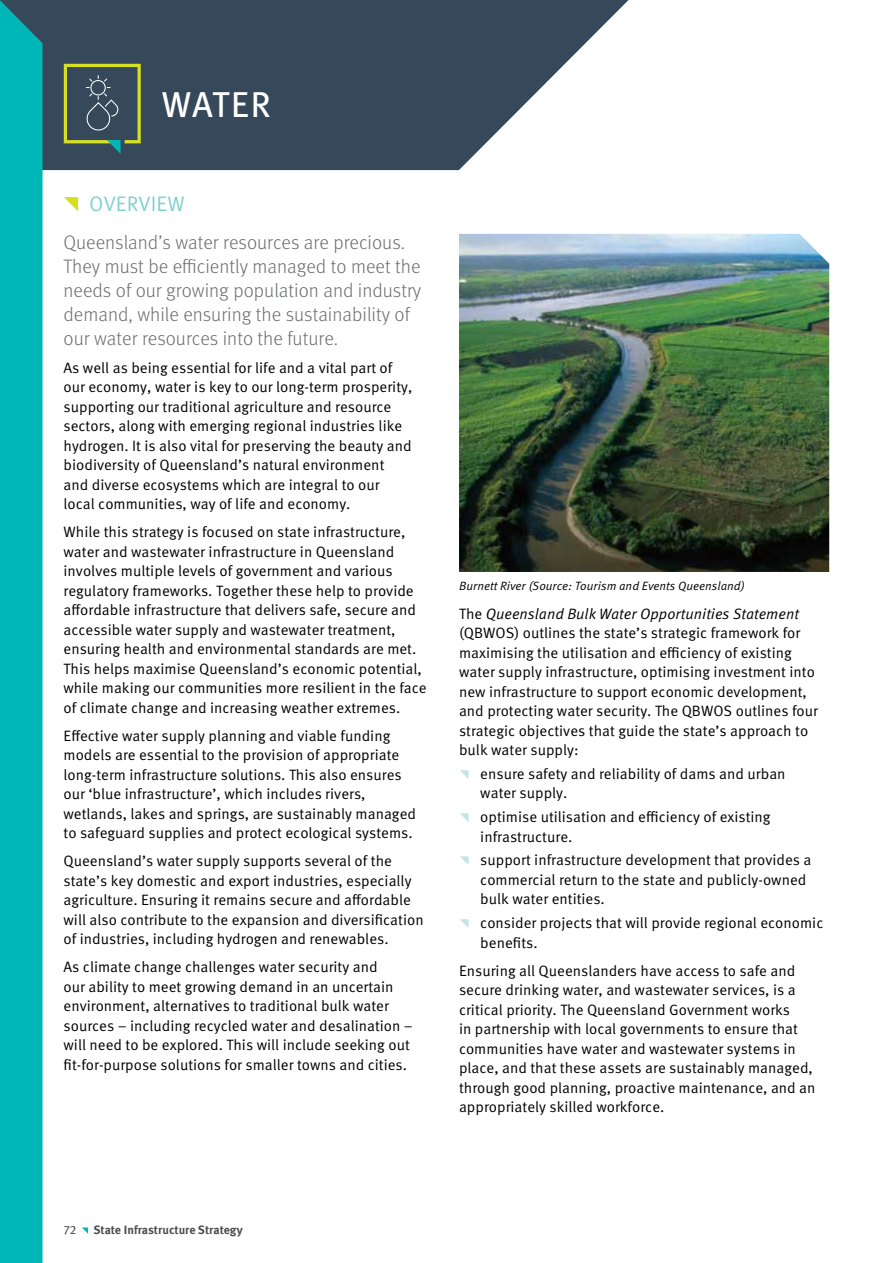
<style>
.page{position:relative;width:893px;height:1263px;background:#fff}
.page>*{position:absolute;margin:0;border:0;box-sizing:border-box;transform-origin:0 0}
.t1{font:36px "Meta Pro";letter-spacing:.035em;color:#fff}
.t2{font:21px "Meta Pro Norm";letter-spacing:.005em;color:#82d0d0}
.t3{font:300 19.5px/24px "Meta Pro";color:#6d6e71}
.t4{font:15px/19.5px "Meta Pro Norm";color:#000}
.t5{font:15px "Meta Pro Norm Ita";color:#000}
.t6{font:12px "Meta Pro Norm Ita";color:#000}
.t7{font:700 12px "Meta Pro";color:#4d4d4f}
.t8{font:12px "Meta Pro";color:#4d4d4f}
.s1{font-family:"Meta Pro Norm"}
</style>
<div class="page">
<svg style="left:43px;top:0;width:585px;height:170px;fill:#36495a"></svg>
<svg style="left:64px;top:64px;width:77px;height:90px;background:#4f6258"></svg>
<svg style="left:64px;top:197px;width:14px;height:14px"></svg>
<img style="left:459px;top:234px;width:370px;height:338px">
<div style="left:0;top:0;width:43px;height:1263px;background:#00b7b7"></div>
<svg style="left:82px;top:1227px;width:6px;height:7px"></svg>
<h1 class="t1" style="left:162px;top:82px;width:111px">WATER</h1>
<h2 class="t2" style="left:89px;top:188px;width:97px">OVERVIEW</h2>
<h3 class="t3" style="left:64px;top:229px;width:359px">Queensland’s water resources are precious.<br>They must be efficiently managed to meet the needs of our growing population and industry demand, while ensuring the sustainability of our water resources into the future.</h3>
<p class="t4" style="left:64px;top:357px;width:350px">As well as being essential for life and a vital part of our economy, water is key to our long-term prosperity, supporting our traditional agriculture and resource sectors, along with emerging regional industries like hydrogen. It is also vital for preserving the beauty and biodiversity of Queensland’s natural environment and diverse ecosystems which are integral to our local communities, way of life and economy.</p>
<p class="t4" style="left:64px;top:521px;width:365px">While this strategy is focused on state infrastructure, water and wastewater infrastructure in Queensland involves multiple levels of government and various regulatory frameworks. Together these help to provide affordable infrastructure that delivers safe, secure and accessible water supply and wastewater treatment, ensuring health and environmental standards are met.<br>This helps maximise Queensland’s economic potential, while making our communities more resilient in the face of climate change and increasing weather extremes.</p>
<p class="t4" style="left:64px;top:725px;width:354px">Effective water supply planning and viable funding models are essential to the provision of appropriate long-term infrastructure solutions. This also ensures our ‘blue infrastructure’, which includes rivers, wetlands, lakes and springs, are sustainably managed to safeguard supplies and protect ecological systems.</p>
<p class="t4" style="left:64px;top:850px;width:362px">Queensland’s water supply supports several of the state’s key domestic and export industries, especially agriculture. Ensuring it remains secure and affordable will also contribute to the expansion and diversification of industries, including hydrogen and renewables.</p>
<p class="t4" style="left:64px;top:956px;width:351px">As climate change challenges water security and<br>our ability to meet growing demand in an uncertain environment, alternatives to traditional bulk water sources – including recycled water and desalination – will need to be explored. This will include seeking out fit-for-purpose solutions for smaller towns and cities.</p>
<p class="t6" style="left:459px;top:576px;width:287px">Burnett River (Source: Tourism and Events Queensland)</p>
<p class="t5" style="left:459px;top:602px;width:341px"><span class="s1">The</span> Queensland Bulk Water Opportunities Statement</p>
<p class="t4" style="left:459px;top:622px;width:361px">(QBWOS) outlines the state’s strategic framework for maximising the utilisation and efficiency of existing water supply infrastructure, optimising investment into new infrastructure to support economic development, and protecting water security. The QBWOS outlines four strategic objectives that guide the state’s approach to bulk water supply:</p>
<p class="t4" style="left:480px;top:763px;width:307px">ensure safety and reliability of dams and urban water supply.</p>
<p class="t4" style="left:480px;top:806px;width:292px">optimise utilisation and efficiency of existing infrastructure.</p>
<p class="t4" style="left:480px;top:849px;width:333px">support infrastructure development that provides a commercial return to the state and publicly-owned bulk water entities.</p>
<p class="t4" style="left:480px;top:912px;width:345px">consider projects that will provide regional economic benefits.</p>
<p class="t4" style="left:459px;top:960px;width:358px">Ensuring all Queenslanders have access to safe and secure drinking water, and wastewater services, is a critical priority. The Queensland Government works<br>in partnership with local governments to ensure that communities have water and wastewater systems in place, and that these assets are sustainably managed, through good planning, proactive maintenance, and an appropriately skilled workforce.</p>
<p class="t8" style="left:64px;top:1222px;width:14px">72</p>
<p class="t7" style="left:93px;top:1222px;width:151px">State Infrastructure Strategy</p>
</div>
